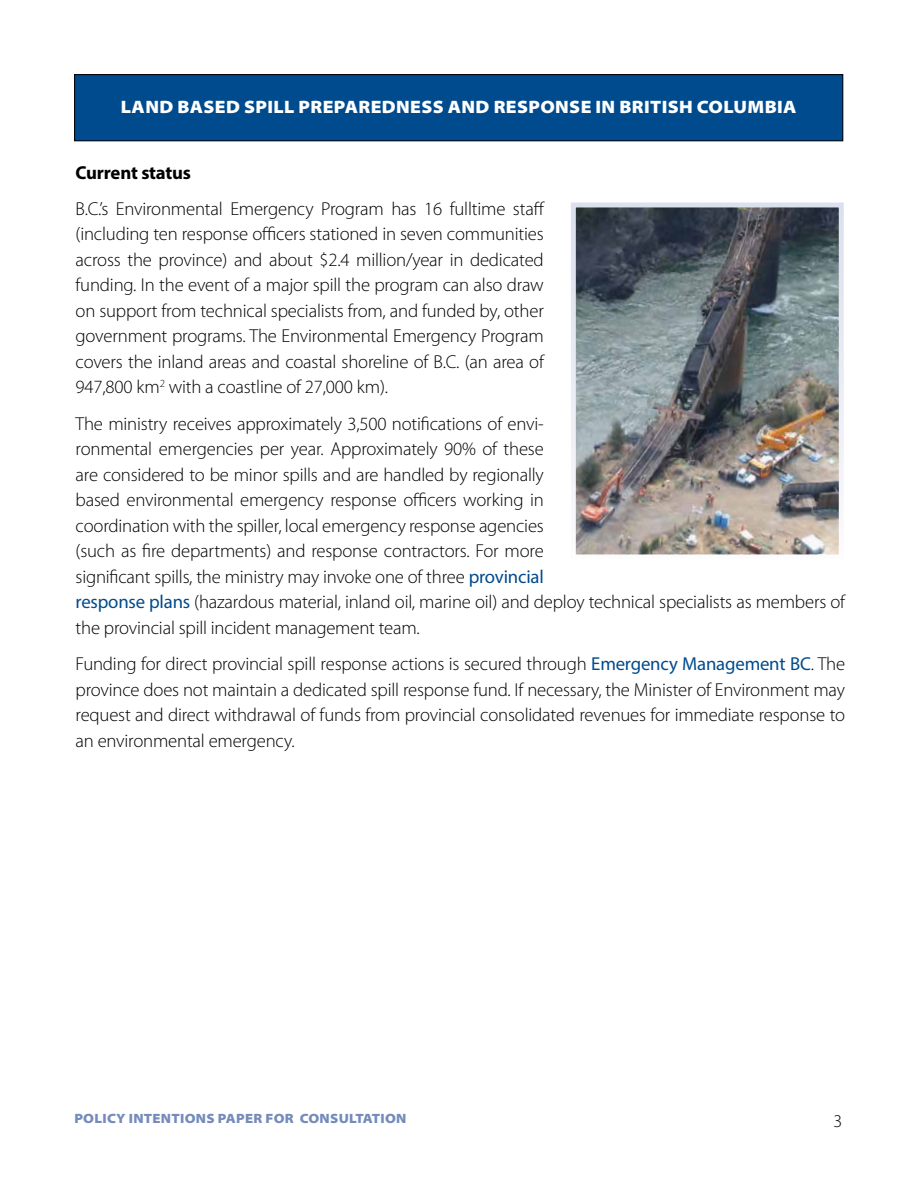
<style>
.page{position:relative;width:918px;height:1188px;background:#fff}
.page>*{position:absolute;margin:0;border:0;box-sizing:border-box;transform-origin:0 0}
.text{font:300 18.75px/25.5px "Myriad Pro";letter-spacing:-.01em;color:#000;text-align:justify}
.text-2{font:700 18.75px "Myriad Pro";letter-spacing:-.01em;color:#000}
.t1{font:900 semi-expanded 18px "Myriad Pro";letter-spacing:.02em;color:#fff}
.t2{font:300 18px "Myriad Pro";color:#000}
.t3{font:900 semi-expanded 13.5px "Myriad Pro";letter-spacing:.02em;color:#758cbb}
.s1{font-weight:400;color:#004b8d}
</style>
<div class="page">
<div style="left:75px;top:75px;width:768px;height:66px;background:#004b8d"></div>
<div style="left:74px;top:74px;width:769px;height:67px;border:1px solid #000"></div>
<img style="left:577px;top:208px;width:261px;height:345px">
<div style="left:571px;top:202px;width:273px;height:357px;border:5px solid #fff"></div>
<p class="t1" style="left:121px;top:97px;width:677px">LAND BASED SPILL PREPAREDNESS AND RESPONSE IN BRITISH COLUMBIA</p>
<p class="text-2" style="left:76px;top:160px;width:117px">Current status</p>
<p class="text" style="left:76px;top:196px;width:471px">B.C.’s Environmental Emergency Program has 16 fulltime staff (including ten response officers stationed in seven communities across the province) and about $2.4 million/year in dedicated funding. In the event of a major spill the program can also draw on support from technical specialists from, and funded by, other government programs. The Environmental Emergency Program covers the inland areas and coastal shoreline of B.C. (an area of 947,800 km<sup>2</sup> with a coastline of 27,000 km).</p>
<p class="text" style="left:76px;top:411px;width:771px;text-align:left">The ministry receives approximately 3,500 notifications of envi-<br>ronmental emergencies per year. Approximately 90% of these<br>are considered to be minor spills and are handled by regionally<br>based environmental emergency response officers working in<br>coordination with the spiller, local emergency response agencies<br>(such as fire departments) and response contractors. For more<br>significant spills, the ministry may invoke one of three <span class="s1">provincial<br>response plans</span> (hazardous material, inland oil, marine oil) and deploy technical specialists as members of the provincial spill incident management team.</p>
<p class="text" style="left:76px;top:651px;width:771px">Funding for direct provincial spill response actions is secured through <span class="s1">Emergency Management BC</span>. The province does not maintain a dedicated spill response fund. If necessary, the Minister of Environment may request and direct withdrawal of funds from provincial consolidated revenues for immediate response to an environmental emergency.</p>
<p class="t3" style="left:74px;top:1111px;width:334px">POLICY INTENTIONS PAPER FOR CONSULTATION</p>
<p class="t2" style="left:834px;top:1111px;width:10px">3</p>
</div>
